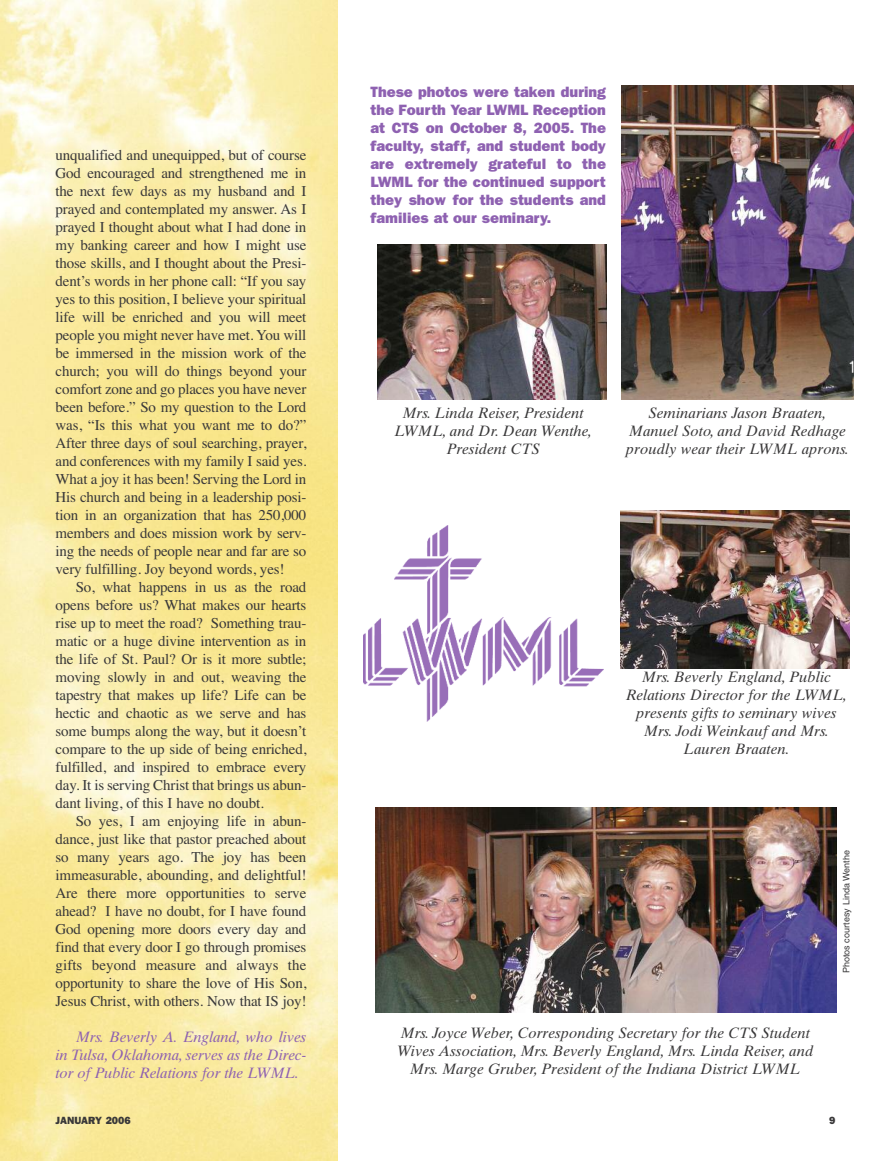
<style>
.page{position:relative;width:891px;height:1161px;background:#fff}
.page>*{position:absolute;margin:0;border:0;box-sizing:border-box;transform-origin:0 0}
.t1{font:15px/18px "Times";letter-spacing:-.01em;color:#393839;text-align:justify}
.t2{font:15px/18px "Times Ten Italic Os F";color:#393839;text-align:center}
.t3{font:800 15px/18px "Franklin Gothic";color:#8e61b1;text-align:justify}
.t4{font:15px/18px "Times Ten Italic Os F";letter-spacing:-.01em;color:#8e61b1;text-align:justify}
.t5{font:800 10.5px "Franklin Gothic";color:#393839}
.t6{font:9px "Helvetica";color:#393839}
</style>
<div class="page">
<img style="left:621px;top:86px;width:232px;height:314px">
<img style="left:363px;top:526px;width:241px;height:195px">
<img style="left:376px;top:808px;width:461px;height:204px">
<img style="left:377px;top:244px;width:230px;height:155px">
<img style="left:620px;top:511px;width:230px;height:157px">
<p class="t3" style="left:371px;top:83px;width:237px">These photos were taken during the Fourth Year LWML Reception at CTS on October 8, 2005. The faculty, staff, and student body are extremely grateful to the LWML for the continued support they show for the students and families at our seminary.</p>
<p class="t1" style="left:55px;top:146px;width:252px">unqualified and unequipped, but of course God encouraged and strengthened me in the next few days as my husband and I prayed and contemplated my answer. As I prayed I thought about what I had done in my banking career and how I might use those skills, and I thought about the Presi&shy;dent’s words in her phone call: “If you say yes to this position, I believe your spiritual life will be enriched and you will meet people you might never have met. You will be immersed in the mission work of the church; you will do things beyond your comfort zone and go places you have never been before.” So my question to the Lord was, “Is this what you want me to do?” After three days of soul searching, prayer, and conferences with my family I said yes.<br>What a joy it has been! Serving the Lord in His church and being in a leadership posi&shy;tion in an organization that has 250,000 members and does mission work by serv&shy;ing the needs of people near and far are so very fulfilling. Joy beyond words, yes!</p>
<p class="t1" style="left:55px;top:578px;width:252px;text-indent:20px">So, what happens in us as the road opens before us? What makes our hearts rise up to meet the road? Something trau&shy;matic or a huge divine intervention as in the life of St. Paul? Or is it more subtle; moving slowly in and out, weaving the tapestry that makes up life? Life can be hectic and chaotic as we serve and has some bumps along the way, but it doesn’t compare to the up side of being enriched, fulfilled, and inspired to embrace every day. It is serving Christ that brings us abun&shy;dant living, of this I have no doubt.</p>
<p class="t1" style="left:55px;top:812px;width:252px;text-indent:20px">So yes, I am enjoying life in abun&shy;dance, just like that pastor preached about so many years ago. The joy has been immeasurable, abounding, and delightful!<br>Are there more opportunities to serve ahead? I have no doubt, for I have found God opening more doors every day and find that every door I go through promises gifts beyond measure and always the opportunity to share the love of His Son, Jesus Christ, with others. Now that IS joy!</p>
<p class="t4" style="left:56px;top:1030px;width:252px;text-indent:20px">Mrs. Beverly A. England, who lives in Tulsa, Oklahoma, serves as the Direc&shy;tor of Public Relations for the LWML.</p>
<p class="t2" style="left:397px;top:1025px;width:418px">Mrs. Joyce Weber, Corresponding Secretary for the CTS Student<br>Wives Association, Mrs. Beverly England, Mrs. Linda Reiser, and<br>Mrs. Marge Gruber, President of the Indiana District LWML</p>
<p class="t2" style="left:394px;top:405px;width:199px">Mrs. Linda Reiser, President<br>LWML, and Dr. Dean Wenthe,<br>President CTS</p>
<p class="t2" style="left:626px;top:405px;width:225px">Seminarians Jason Braaten,<br>Manuel Soto, and David Redhage proudly wear their LWML aprons.</p>
<p class="t2" style="left:626px;top:670px;width:223px">Mrs. Beverly England, Public<br>Relations Director for the LWML, presents gifts to seminary wives<br>Mrs. Jodi Weinkauf and Mrs.<br>Lauren Braaten.</p>
<p class="t6" style="left:843px;top:973px;width:125px;rotate:-90deg">Photos courtesy Linda Wenthe</p>
<p class="t5" style="left:56px;top:1114px;width:77px">JANUARY 2006</p>
<p class="t5" style="left:829px;top:1114px;width:8px">9</p>
</div>
